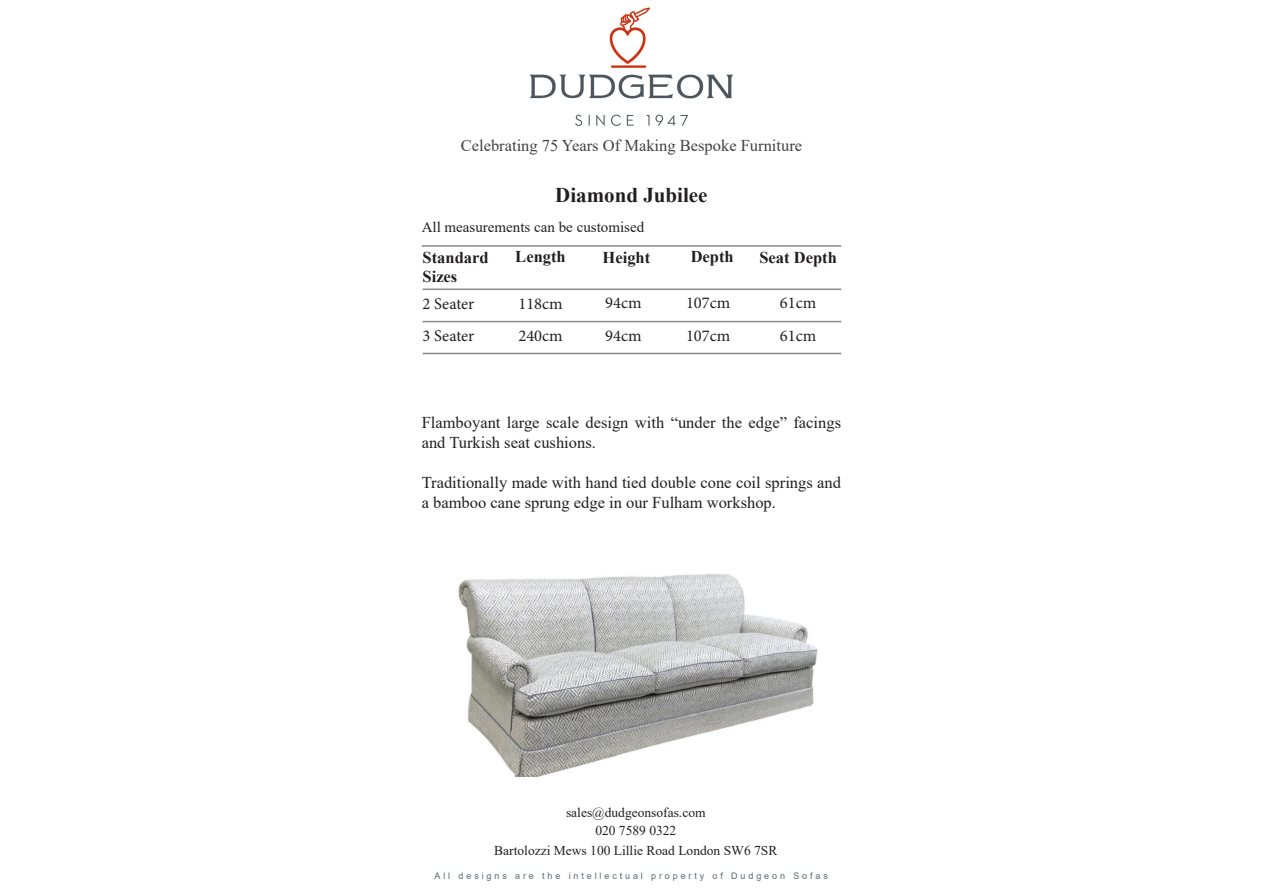
<style>
.page{position:relative;width:1263px;height:893px;background:#fff}
.page>*{position:absolute;margin:0;border:0;box-sizing:border-box;transform-origin:0 0}
.t1{font:700 21px "Times New Roman";color:#231f20}
.t2{font:16.5px/19.8px "Times New Roman";color:#231f20}
.t3{font:16.5px "Minion Pro";color:#231f20}
.t4{font:16.5px "Times New Roman";color:#414243}
.t5{font:700 16.5px/19.8px "Times New Roman";color:#231f20}
.t6{font:15px "Times New Roman";color:#231f20}
.t7{font:13.5px/18px "Times New Roman";color:#231f20;text-align:center}
.t8{font:9px "Arial";letter-spacing:.32em;color:#5d666d}
</style>
<div class="page">
<img style="left:529px;top:7px;width:205px;height:119px">
<hr style="left:422px;top:245px;width:419px;height:2px;background:#86888b">
<hr style="left:423px;top:289px;width:418px;height:1px;background:#86888b">
<hr style="left:423px;top:321px;width:418px;height:1px;background:#86888b">
<hr style="left:423px;top:353px;width:418px;height:1px;background:#86888b">
<img style="left:458px;top:574px;width:360px;height:203px">
<p class="t4" style="left:461px;top:134px;width:343px">Celebrating 75 Years Of Making Bespoke Furniture</p>
<p class="t1" style="left:555px;top:179px;width:154px">Diamond Jubilee</p>
<p class="t6" style="left:422px;top:217px;width:224px">All measurements can be customised</p>
<p class="t5" style="left:423px;top:247px;width:68px">Standard<br>Sizes</p>
<p class="t5" style="left:515px;top:246px;width:52px">Length</p>
<p class="t5" style="left:603px;top:247px;width:49px">Height</p>
<p class="t5" style="left:691px;top:246px;width:45px">Depth</p>
<p class="t5" style="left:759px;top:247px;width:79px">Seat Depth</p>
<p class="t3" style="left:423px;top:293px;width:53px">2 Seater</p>
<p class="t3" style="left:423px;top:324px;width:53px">3 Seater</p>
<p class="t3" style="left:780px;top:291px;width:38px">61cm</p>
<p class="t3" style="left:780px;top:324px;width:38px">61cm</p>
<p class="t3" style="left:605px;top:291px;width:38px">94cm</p>
<p class="t3" style="left:605px;top:324px;width:38px">94cm</p>
<p class="t3" style="left:686px;top:291px;width:46px">107cm</p>
<p class="t3" style="left:686px;top:324px;width:46px">107cm</p>
<p class="t3" style="left:518px;top:292px;width:46px">118cm</p>
<p class="t3" style="left:518px;top:324px;width:46px">240cm</p>
<p class="t2" style="left:422px;top:413px;width:421px">Flamboyant large scale design with “under the edge” facings and Turkish seat cushions.</p>
<p class="t2" style="left:422px;top:472px;width:421px">Traditionally made with hand tied double cone coil springs and a bamboo cane sprung edge in our Fulham workshop.</p>
<p class="t7" style="left:566px;top:803px;width:141px">sales@dudgeonsofas.com<br>020 7589 0322</p>
<p class="t7" style="left:494px;top:841px;width:285px">Bartolozzi Mews 100 Lillie Road London SW6 7SR</p>
<p class="t8" style="left:435px;top:870px;width:395px">All designs are the intellectual property of Dudgeon Sofas</p>
</div>
